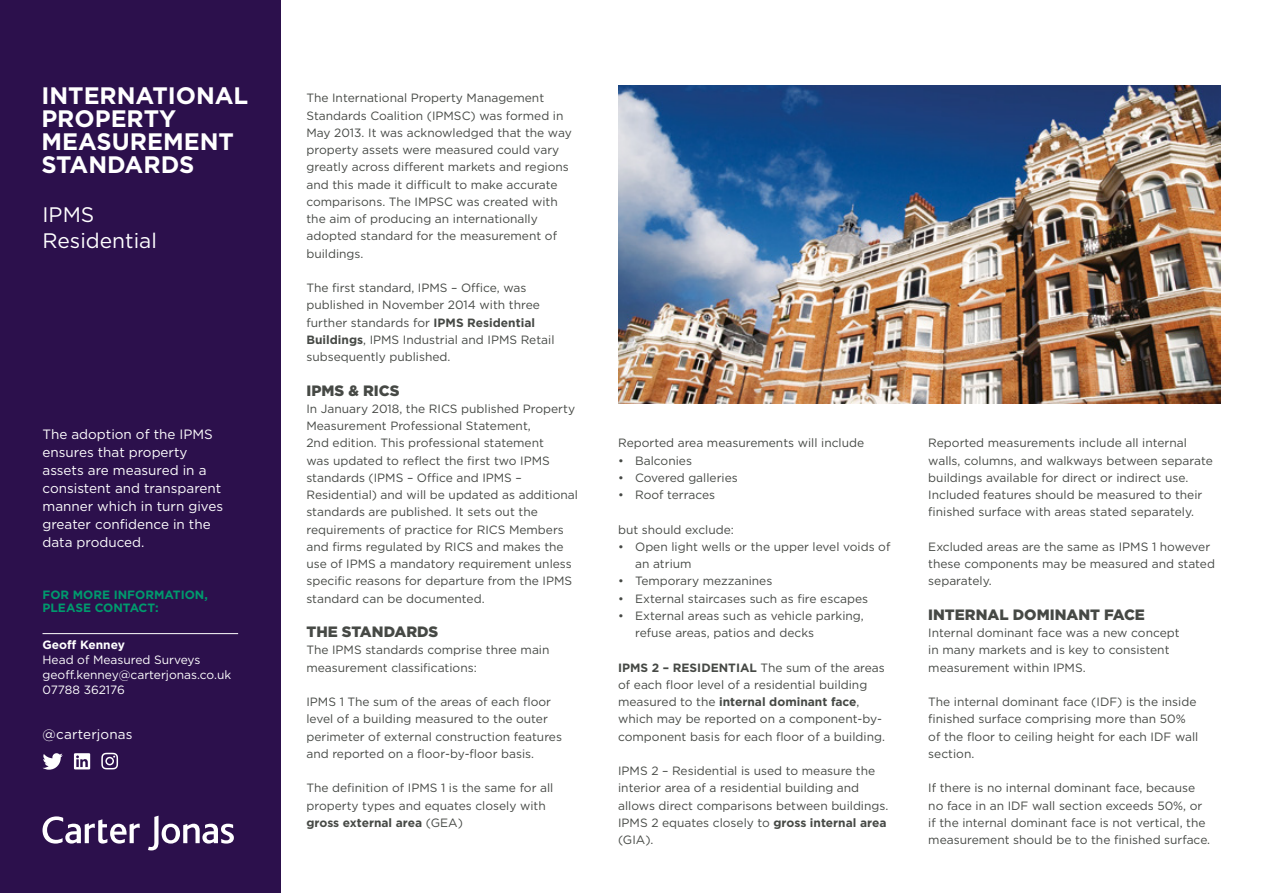
<style>
.page{position:relative;width:1263px;height:893px;background:#fff}
.page>*{position:absolute;margin:0;border:0;box-sizing:border-box;transform-origin:0 0}
.t1{font:700 23.85px/23px "Gotham";color:#fff}
.t2{font:21px/25.2px "Gotham";color:#fff}
.t3{font:900 15px "Gotham";color:#464945}
.t4{font:13.5px/18px "Gotham";color:#fff}
.t5{font:12px/17.2px "Gotham";color:#464945}
.t6{font:12px/15px "Gotham";color:#fff}
.t7{font:700 12px/13.5px "Gotham";color:#009a6d}
.s1{font-weight:700}
</style>
<div class="page">
<div style="left:0;top:0;width:281px;height:893px;background:#2c104c"></div>
<hr style="left:43px;top:633px;width:195px;height:1px;background:#fff">
<svg style="left:43px;top:753px;width:20px;height:17px"></svg>
<div style="left:74px;top:753px;width:16px;height:16px;background:#fff"></div>
<svg style="left:76px;top:755px;width:12px;height:12px"></svg>
<svg style="left:101px;top:753px;width:17px;height:16px"></svg>
<svg style="left:148px;top:816px;width:86px;height:34px"></svg>
<svg style="left:43px;top:816px;width:97px;height:28px"></svg>
<img style="left:618px;top:85px;width:602px;height:319px">
<p class="t1" style="left:41px;top:84px;width:208px">INTERNATIONAL<br>PROPERTY<br>MEASUREMENT<br>STANDARDS</p>
<p class="t2" style="left:43px;top:202px;width:116px">IPMS<br>Residential</p>
<p class="t4" style="left:43px;top:425px;width:182px">The adoption of the IPMS ensures that property assets are measured in a consistent and transparent manner which in turn gives greater confidence in the data produced.</p>
<p class="t7" style="left:43px;top:588px;width:167px">FOR MORE INFORMATION,<br>PLEASE CONTACT:</p>
<p class="t6" style="left:43px;top:637px;width:190px"><span class="s1">Geoff Kenney<br></span>Head of Measured Surveys geoff.kenney@carterjonas.co.uk<br>07788 362176</p>
<p class="t4" style="left:43px;top:725px;width:92px">@carterjonas</p>
<p class="t5" style="left:306px;top:89px;width:267px">The International Property Management Standards Coalition (IPMSC) was formed in May 2013. It was acknowledged that the way property assets were measured could vary greatly across different markets and regions and this made it difficult to make accurate comparisons. The IMPSC was created with the aim of producing an internationally adopted standard for the measurement of buildings.</p>
<p class="t5" style="left:306px;top:279px;width:250px">The first standard, IPMS – Office, was published in November 2014 with three further standards for <span class="s1">IPMS Residential Buildings</span>, IPMS Industrial and IPMS Retail subsequently published.</p>
<p class="t3" style="left:306px;top:380px;width:95px">IPMS &amp; RICS</p>
<p class="t5" style="left:306px;top:400px;width:273px">In January 2018, the RICS published Property Measurement Professional Statement,<br>2nd edition. This professional statement<br>was updated to reflect the first two IPMS standards (IPMS – Office and IPMS – Residential) and will be updated as additional standards are published. It sets out the requirements of practice for RICS Members and firms regulated by RICS and makes the use of IPMS a mandatory requirement unless specific reasons for departure from the IPMS standard can be documented.</p>
<p class="t3" style="left:306px;top:621px;width:133px">THE STANDARDS</p>
<p class="t5" style="left:306px;top:641px;width:245px">The IPMS standards comprise three main measurement classifications:</p>
<p class="t5" style="left:306px;top:693px;width:257px">IPMS 1 The sum of the areas of each floor level of a building measured to the outer perimeter of external construction features and reported on a floor-by-floor basis.</p>
<p class="t5" style="left:306px;top:779px;width:248px">The definition of IPMS 1 is the same for all property types and equates closely with <span class="s1">gross external area</span> (GEA)</p>
<p class="t5" style="left:618px;top:434px;width:248px">Reported area measurements will include</p>
<p class="t5" style="left:618px;top:451px;width:75px">• Balconies</p>
<p class="t5" style="left:618px;top:469px;width:121px">• Covered galleries</p>
<p class="t5" style="left:618px;top:486px;width:98px">• Roof terraces</p>
<p class="t5" style="left:618px;top:520px;width:117px">but should exclude:</p>
<p class="t5" style="left:635px;top:538px;width:257px;text-indent:-17px">• Open light wells or the upper level voids of an atrium</p>
<p class="t5" style="left:618px;top:572px;width:156px">• Temporary mezzanines</p>
<p class="t5" style="left:618px;top:589px;width:252px">• External staircases such as fire escapes</p>
<p class="t5" style="left:635px;top:607px;width:230px;text-indent:-17px">• External areas such as vehicle parking, refuse areas, patios and decks</p>
<p class="t5" style="left:618px;top:658px;width:268px"><span class="s1">IPMS 2 – RESIDENTIAL</span> The sum of the areas of each floor level of a residential building measured to the <span class="s1">internal dominant face</span>, which may be reported on a component-by&shy;component basis for each floor of a building.</p>
<p class="t5" style="left:618px;top:762px;width:272px">IPMS 2 – Residential is used to measure the interior area of a residential building and allows direct comparisons between buildings.<br>IPMS 2 equates closely to <span class="s1">gross internal area </span>(GIA).</p>
<p class="t5" style="left:928px;top:434px;width:286px">Reported measurements include all internal walls, columns, and walkways between separate buildings available for direct or indirect use.<br>Included features should be measured to their finished surface with areas stated separately.</p>
<p class="t5" style="left:928px;top:538px;width:288px">Excluded areas are the same as IPMS 1 however these components may be measured and stated separately.</p>
<p class="t3" style="left:928px;top:604px;width:218px">INTERNAL DOMINANT FACE</p>
<p class="t5" style="left:928px;top:624px;width:253px">Internal dominant face was a new concept in many markets and is key to consistent measurement within IPMS.</p>
<p class="t5" style="left:928px;top:693px;width:272px">The internal dominant face (IDF) is the inside finished surface comprising more than 50% of the floor to ceiling height for each IDF wall section.</p>
<p class="t5" style="left:928px;top:779px;width:283px">If there is no internal dominant face, because no face in an IDF wall section exceeds 50%, or if the internal dominant face is not vertical, the measurement should be to the finished surface.</p>
</div>
